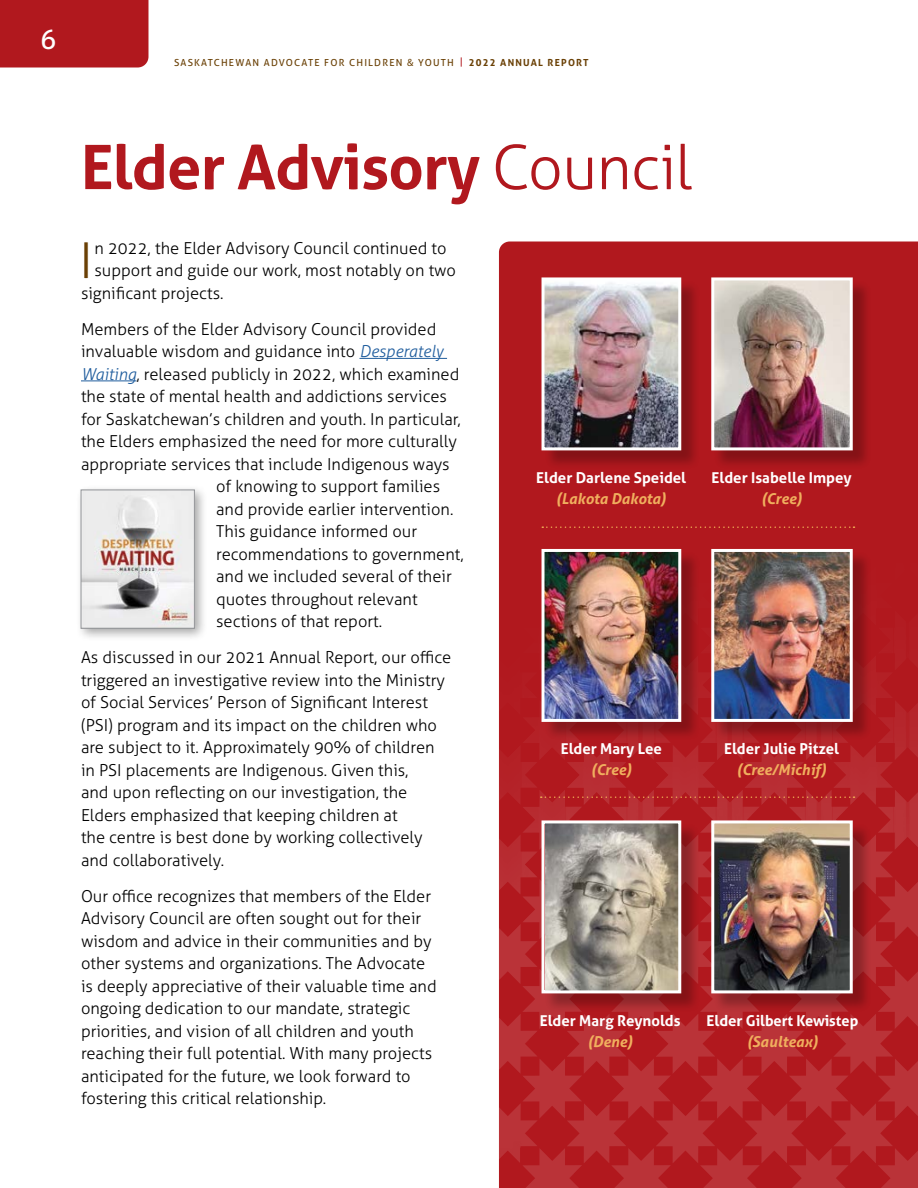
<style>
.page{position:relative;width:918px;height:1188px;background:#fff}
.page>*{position:absolute;margin:0;border:0;box-sizing:border-box;transform-origin:0 0}
.t1{font:700 61.5px "Aller";letter-spacing:-.015em;color:#b1181e}
.t2{font:300 49.5px "Aller";color:#6a4005}
.t3{font:27px "Aller";color:#fff}
.t4{font:300 16.5px/22.5px "Aller";color:#000}
.t5{font:700 15px "Aller";color:#fff}
.t6{font:italic 700 15px "Aller";color:#f0af5e}
.t7{font:9.75px "Aller";letter-spacing:.125em;color:#6a4005}
.s1{font-family:"Myriad Pro";font-size:10.5px}
.s2{color:#b1181e}
.s3{font-weight:700}
.s4{font-weight:300}
.s5{font-style:italic;color:#215e9e}
</style>
<div class="page">
<div style="left:0;top:0;width:148px;height:68px;background:#b1181e"></div>
<div style="left:499px;top:242px;width:419px;height:240px;background:#b1181e"></div>
<hr style="left:360px;top:358px;width:87px;height:1px;background:#215e9e">
<hr style="left:81px;top:380px;width:55px;height:1px;background:#215e9e">
<div style="left:543px;top:280px;width:157px;height:190px;background:#000;opacity:.25"></div>
<img style="left:546px;top:281px;width:131px;height:165px">
<div style="left:542px;top:277px;width:139px;height:173px;border:3px solid #fff"></div>
<div style="left:713px;top:280px;width:159px;height:190px;background:#000;opacity:.25"></div>
<img style="left:715px;top:281px;width:134px;height:165px">
<div style="left:711px;top:277px;width:142px;height:173px;border:3px solid #fff"></div>
<img style="left:499px;top:482px;width:419px;height:706px">
<div style="left:76px;top:484px;width:132px;height:158px;background:#000;opacity:.35"></div>
<img style="left:83px;top:492px;width:110px;height:134px">
<div style="left:81px;top:490px;width:114px;height:138px;border:1px solid #939598"></div>
<h3 class="t3" style="left:40px;top:22px;width:18px">6</h3>
<p class="t7" style="left:174px;top:57px;width:416px">SASKATCHEWAN ADVOCATE FOR CHILDREN <span class="s1">&amp;</span> YOUTH <span class="s2">|</span> <span class="s3">2022 ANNUAL REPORT</span></p>
<h1 class="t1" style="left:81px;top:128px;width:613px">Elder Advisory <span class="s4">Council</span></h1>
<p class="t4" style="left:94px;top:237px;width:354px">n 2022, the Elder Advisory Council continued to</p>
<p class="t4" style="left:94px;top:259px;width:363px">support and guide our work, most notably on two</p>
<p class="t4" style="left:81px;top:282px;width:144px">significant projects.</p>
<p class="t4" style="left:81px;top:318px;width:357px">Members of the Elder Advisory Council provided</p>
<p class="t4" style="left:81px;top:340px;width:364px">invaluable wisdom and guidance into <span class="s5">Desperately</span></p>
<p class="t4" style="left:81px;top:363px;width:380px"><span class="s5">Waiting</span>, released publicly in 2022, which examined</p>
<p class="t4" style="left:81px;top:385px;width:367px">the state of mental health and addictions services</p>
<p class="t4" style="left:81px;top:408px;width:381px">for Saskatchewan’s children and youth. In particular,</p>
<p class="t4" style="left:81px;top:430px;width:377px">the Elders emphasized the need for more culturally</p>
<p class="t4" style="left:81px;top:453px;width:370px">appropriate services that include Indigenous ways</p>
<p class="t4" style="left:216px;top:475px;width:226px">of knowing to support families</p>
<p class="t4" style="left:216px;top:498px;width:239px">and provide earlier intervention.</p>
<p class="t4" style="left:216px;top:520px;width:203px">This guidance informed our</p>
<p class="t4" style="left:216px;top:543px;width:249px">recommendations to government,</p>
<p class="t4" style="left:216px;top:565px;width:237px">and we included several of their</p>
<p class="t4" style="left:216px;top:588px;width:203px">quotes throughout relevant</p>
<p class="t4" style="left:216px;top:610px;width:168px">sections of that report.</p>
<p class="t4" style="left:81px;top:646px;width:372px">As discussed in our 2021 Annual Report, our office triggered an investigative review into the Ministry of Social Services’ Person of Significant Interest (PSI) program and its impact on the children who are subject to it. Approximately 90% of children in PSI placements are Indigenous. Given this,<br>and upon reflecting on our investigation, the Elders emphasized that keeping children at<br>the centre is best done by working collectively and collaboratively.</p>
<p class="t4" style="left:81px;top:885px;width:357px">Our office recognizes that members of the Elder Advisory Council are often sought out for their wisdom and advice in their communities and by other systems and organizations. The Advocate is deeply appreciative of their valuable time and ongoing dedication to our mandate, strategic priorities, and vision of all children and youth reaching their full potential. With many projects anticipated for the future, we look forward to fostering this critical relationship.</p>
<h2 class="t2" style="left:79px;top:231px;width:15px">I</h2>
<p class="t5" style="left:536px;top:468px;width:151px">Elder Darlene Speidel</p>
<p class="t6" style="left:556px;top:489px;width:112px">(Lakota Dakota)</p>
<p class="t5" style="left:561px;top:740px;width:103px">Elder Mary Lee</p>
<p class="t6" style="left:591px;top:760px;width:43px">(Cree)</p>
<p class="t5" style="left:540px;top:1011px;width:142px">Elder Marg Reynolds</p>
<p class="t6" style="left:587px;top:1032px;width:47px">(Dene)</p>
<p class="t5" style="left:712px;top:468px;width:141px">Elder Isabelle Impey</p>
<p class="t6" style="left:761px;top:489px;width:43px">(Cree)</p>
<p class="t5" style="left:724px;top:740px;width:116px">Elder Julie Pitzel</p>
<p class="t6" style="left:737px;top:760px;width:92px">(Cree/Michif)</p>
<p class="t5" style="left:707px;top:1011px;width:153px">Elder Gilbert Kewistep</p>
<p class="t6" style="left:747px;top:1032px;width:73px">(Saulteax)</p>
</div>
